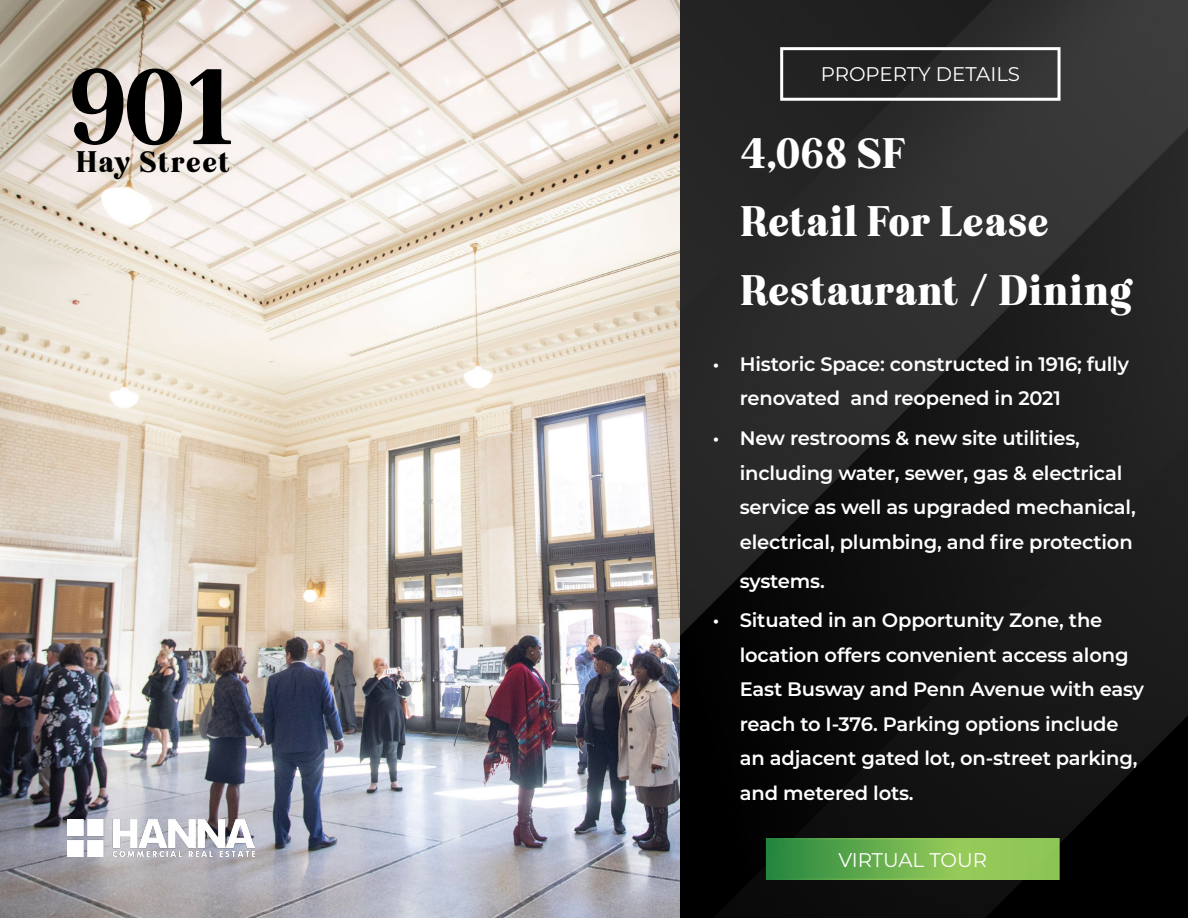
<style>
.page{position:relative;width:1188px;height:918px;background:#fff}
.page>*{position:absolute;margin:0;border:0;box-sizing:border-box;transform-origin:0 0}
.t1{font:900 97.65px "Eighties Comeback";color:#000}
.t2{font:900 39px/68.7px "Eighties Comeback";letter-spacing:.04em;color:#fff}
.t3{font:900 27.15px "Eighties Comeback";letter-spacing:.08em;color:#000}
.t4{font:19.8px "Montserrat";color:#fff}
.t5{font:600 19.5px/34.5px "Montserrat";letter-spacing:-.01em;color:#fff}
</style>
<div class="page">
<img style="left:680px;top:0;width:508px;height:918px">
<img style="left:0;top:0;width:680px;height:918px">
<div style="left:780px;top:47px;width:281px;height:54px;border:3px solid #fff"></div>
<svg style="left:769px;top:841px;width:288px;height:36px;background:#6fb250"></svg>
<img style="left:68px;top:820px;width:186px;height:36px">
<h1 class="t1" style="left:71px;top:41px;width:164px">901</h1>
<h3 class="t3" style="left:76px;top:143px;width:154px">Hay Street</h3>
<p class="t4" style="left:821px;top:60px;width:201px">PROPERTY DETAILS</p>
<h2 class="t2" style="left:741px;top:118px;width:392px">4,068 SF<br>Retail For Lease<br>Restaurant / Dining</h2>
<p class="t5" style="left:740px;top:346px;width:391px;text-indent:-27px">• Historic Space: constructed in 1916; fully renovated and reopened in 2021</p>
<p class="t5" style="left:740px;top:420px;width:397px;text-indent:-27px">• New restrooms &amp; new site utilities, including water, sewer, gas &amp; electrical service as well as upgraded mechanical, electrical, plumbing, and fire protection</p>
<p class="t5" style="left:740px;top:563px;width:87px">systems.</p>
<p class="t5" style="left:740px;top:602px;width:406px;text-indent:-27px">• Situated in an Opportunity Zone, the location offers convenient access along East Busway and Penn Avenue with easy reach to I-376. Parking options include an adjacent gated lot, on-street parking, and metered lots.</p>
<p class="t4" style="left:838px;top:846px;width:150px">VIRTUAL TOUR</p>
</div>
